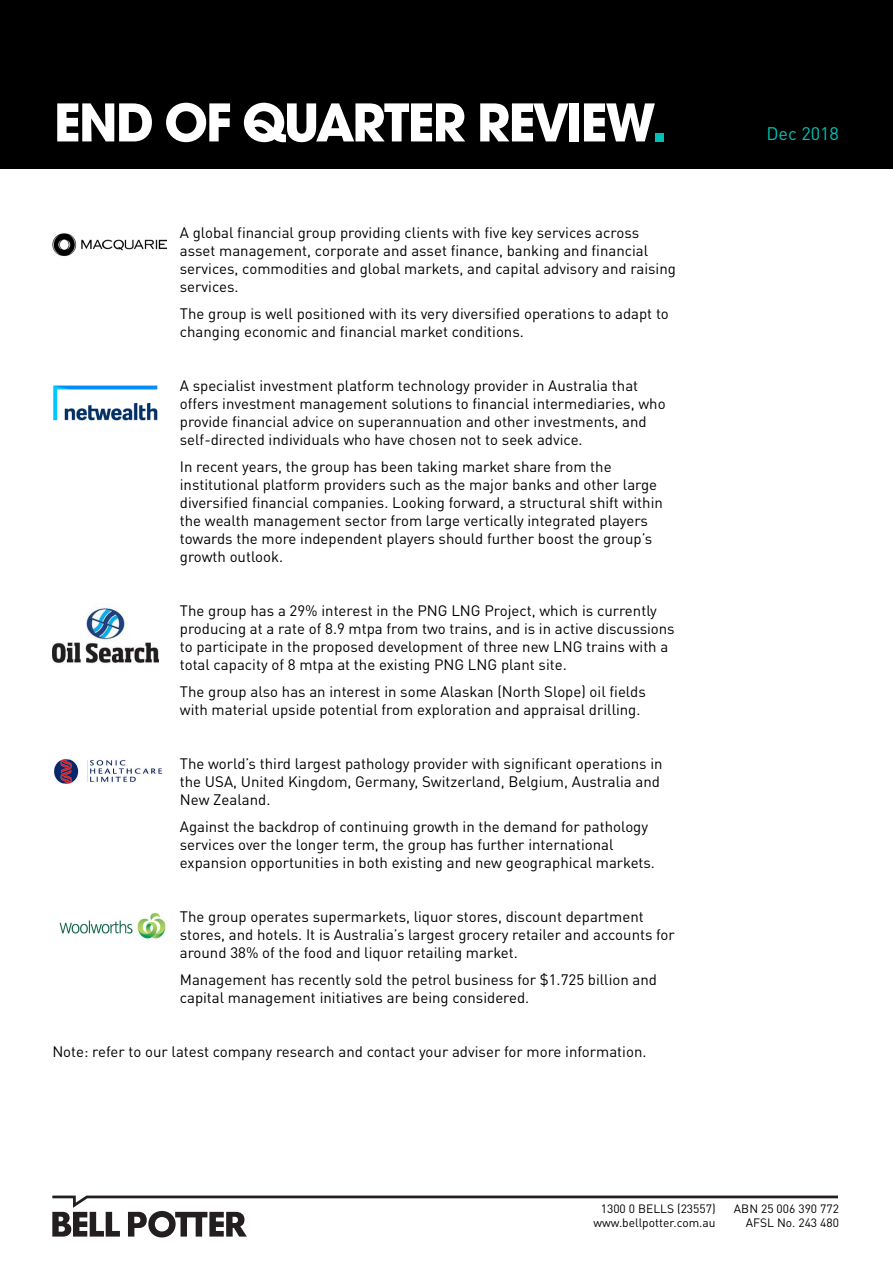
<style>
.page{position:relative;width:893px;height:1263px;background:#fff}
.page>*{position:absolute;margin:0;border:0;box-sizing:border-box;transform-origin:0 0}
.t1{font:700 57px "Avant Gard Goth EF";letter-spacing:-.03em;color:#fff}
.t2{font:18px "DINOT";color:#00c1b5}
.t3{font:15px/18px "DINOT";color:#000}
.t4{font:12px/14.4px "DINOT";color:#000;text-align:right}
.s1{color:#00c1b5}
</style>
<div class="page">
<div style="left:0;top:0;width:893px;height:169px;background:#000"></div>
<svg style="left:52px;top:1195px;width:785px;height:42px"></svg>
<img style="left:52px;top:233px;width:114px;height:24px">
<img style="left:52px;top:603px;width:107px;height:61px">
<img style="left:54px;top:758px;width:107px;height:26px">
<img style="left:53px;top:385px;width:105px;height:36px">
<img style="left:59px;top:912px;width:107px;height:27px">
<h1 class="t1" style="left:54px;top:88px;width:614px">END OF QUARTER REVIEW<span class="s1">.</span></h1>
<p class="t3" style="left:180px;top:223px;width:498px">A global financial group providing clients with five key services across asset management, corporate and asset finance, banking and financial services, commodities and global markets, and capital advisory and raising services.</p>
<p class="t3" style="left:180px;top:304px;width:490px">The group is well positioned with its very diversified operations to adapt to changing economic and financial market conditions.</p>
<p class="t3" style="left:180px;top:376px;width:487px">A specialist investment platform technology provider in Australia that offers investment management solutions to financial intermediaries, who provide financial advice on superannuation and other investments, and self-directed individuals who have chosen not to seek advice.</p>
<p class="t3" style="left:180px;top:457px;width:485px">In recent years, the group has been taking market share from the institutional platform providers such as the major banks and other large diversified financial companies. Looking forward, a structural shift within the wealth management sector from large vertically integrated players towards the more independent players should further boost the group’s growth outlook.</p>
<p class="t3" style="left:180px;top:601px;width:496px">The group has a 29% interest in the PNG LNG Project, which is currently producing at a rate of 8.9 mtpa from two trains, and is in active discussions to participate in the proposed development of three new LNG trains with a total capacity of 8 mtpa at the existing PNG LNG plant site.</p>
<p class="t3" style="left:180px;top:682px;width:467px">The group also has an interest in some Alaskan (North Slope) oil fields with material upside potential from exploration and appraisal drilling.</p>
<p class="t3" style="left:180px;top:754px;width:484px">The world’s third largest pathology provider with significant operations in the USA, United Kingdom, Germany, Switzerland, Belgium, Australia and<br>New Zealand.</p>
<p class="t3" style="left:180px;top:817px;width:477px">Against the backdrop of continuing growth in the demand for pathology services over the longer term, the group has further international expansion opportunities in both existing and new geographical markets.</p>
<p class="t3" style="left:180px;top:907px;width:497px">The group operates supermarkets, liquor stores, discount department stores, and hotels. It is Australia’s largest grocery retailer and accounts for around 38% of the food and liquor retailing market.</p>
<p class="t3" style="left:180px;top:970px;width:479px">Management has recently sold the petrol business for $1.725 billion and capital management initiatives are being considered.</p>
<p class="t3" style="left:52px;top:1042px;width:596px">Note: refer to our latest company research and contact your adviser for more information.</p>
<p class="t2" style="left:766px;top:122px;width:74px">Dec 2018</p>
<p class="t4" style="left:593px;top:1201px;width:124px">1300 0 BELLS (23557) www.bellpotter.com.au</p>
<p class="t4" style="left:734px;top:1201px;width:106px">ABN 25 006 390 772<br>AFSL No. 243 480</p>
</div>
